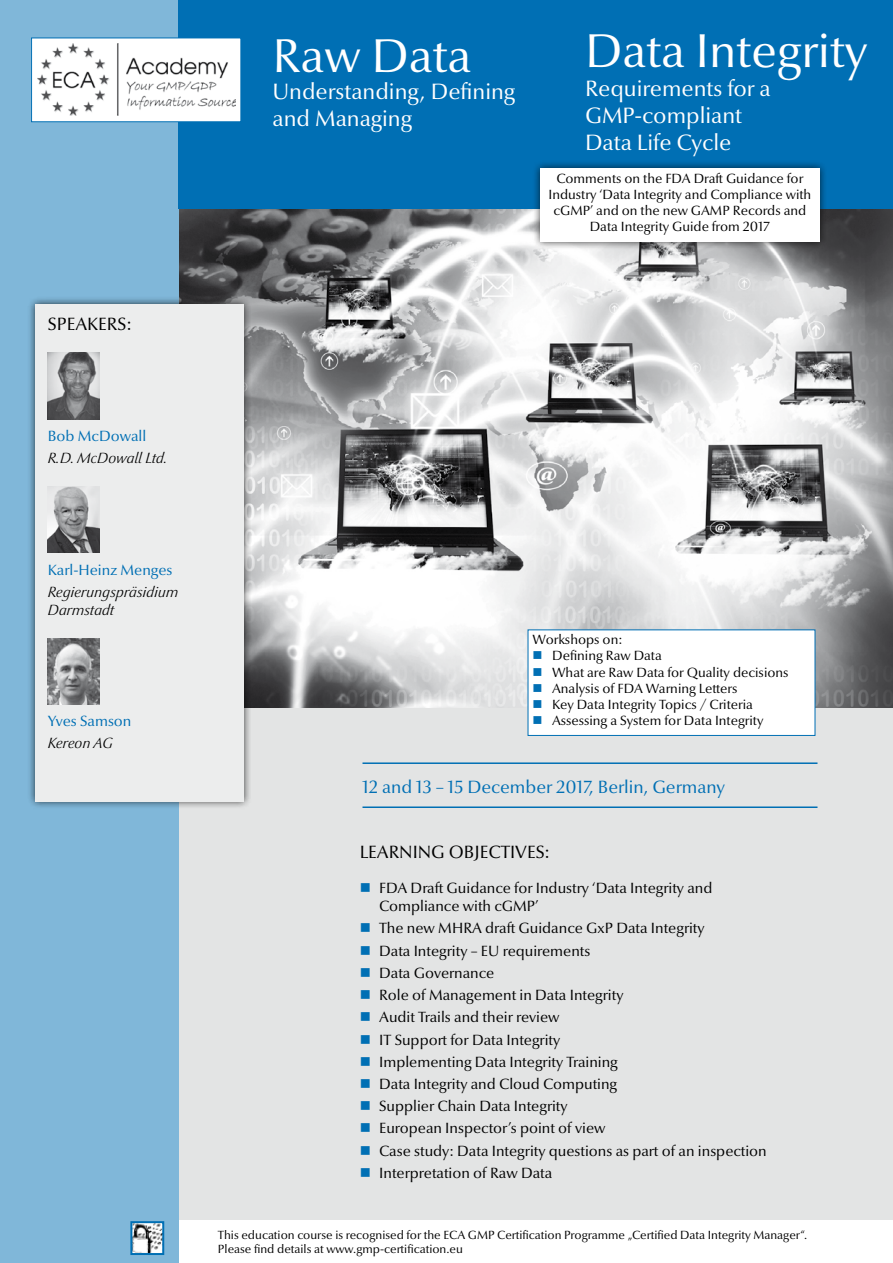
<style>
.page{position:relative;width:893px;height:1263px;background:#fff}
.page>*{position:absolute;margin:0;border:0;box-sizing:border-box;transform-origin:0 0}
.t1{font:48px "Optima Nova LT";color:#fff}
.t2{font:22.5px/27px "Optima Nova LT";color:#fff}
.t3{font:18px "Optima Nova LT";color:#006fb4}
.t4{font:18px "Optima Nova LT";color:#000}
.t5{font:15px/22.2px "Optima Nova LT";color:#000}
.t6{font:italic 300 15px/18px "Optima Nova LT";color:#000}
.t7{font:15px "Optima Nova LT";color:#006fb4}
.t8{font:13.5px/16.2px "Optima Nova LT";color:#000}
.t9{font:12px/14.4px "Optima Nova LT";color:#000}
</style>
<div class="page">
<img style="left:179px;top:208px;width:714px;height:500px">
<div style="left:176px;top:708px;width:717px;height:512px;background:#e3e4e4"></div>
<div style="left:1px;top:0;width:178px;height:1263px;background:#80b7d9"></div>
<div style="left:178px;top:0;width:715px;height:208px;background:#006fb4"></div>
<div style="left:27px;top:296px;width:224px;height:513px;background:#000;opacity:.75"></div>
<div style="left:35px;top:304px;width:208px;height:497px;background:#eceded"></div>
<img style="left:48px;top:353px;width:51px;height:66px">
<img style="left:48px;top:486px;width:51px;height:66px">
<img style="left:48px;top:638px;width:51px;height:66px">
<div style="left:32px;top:38px;width:209px;height:84px;background:#fff"></div>
<img style="left:38px;top:44px;width:198px;height:72px">
<hr style="left:362px;top:762px;width:455px;height:2px;background:#006fb4">
<hr style="left:362px;top:806px;width:455px;height:2px;background:#006fb4">
<div style="left:528px;top:630px;width:287px;height:105px;background:#fff"></div>
<div style="left:528px;top:629px;width:287px;height:107px;border:1px solid #006fb4"></div>
<img style="left:133px;top:1224px;width:28px;height:28px">
<div style="left:130px;top:1221px;width:34px;height:34px;border:2px solid #006fb4"></div>
<div style="left:532px;top:160px;width:296px;height:90px;background:#000;opacity:.75"></div>
<div style="left:540px;top:169px;width:280px;height:73px;background:#fff"></div>
<p class="t4" style="left:48px;top:313px;width:85px">SPEAKERS:</p>
<p class="t7" style="left:48px;top:427px;width:100px">Bob McDowall</p>
<p class="t6" style="left:48px;top:450px;width:121px">R.D. McDowall Ltd.</p>
<p class="t7" style="left:48px;top:561px;width:126px">Karl-Heinz Menges</p>
<p class="t6" style="left:48px;top:583px;width:132px">Regierungspräsidium<br>Darmstadt</p>
<p class="t7" style="left:48px;top:712px;width:85px">Yves Samson</p>
<p class="t6" style="left:48px;top:735px;width:67px">Kereon AG</p>
<h1 class="t1" style="left:272px;top:28px;width:200px">Raw Data</h1>
<h2 class="t2" style="left:272px;top:78px;width:244px">Understanding, Defining and Managing</h2>
<h1 class="t1" style="left:585px;top:23px;width:284px">Data Integrity</h1>
<h2 class="t2" style="left:585px;top:75px;width:187px">Requirements for a<br>GMP-compliant<br>Data Life Cycle</h2>
<p class="t8" style="left:548px;top:170px;width:264px;text-align:center">Comments on the FDA Draft Guidance for Industry ‘Data Integrity and Compliance with cGMP’ and on the new GAMP Records and Data Integrity Guide from 2017</p>
<p class="t8" style="left:552px;top:632px;width:238px;text-indent:-19px">Workshops on:<br>Defining Raw Data<br>What are Raw Data for Quality decisions<br>Analysis of FDA Warning Letters<br>Key Data Integrity Topics / Criteria<br>Assessing a System for Data Integrity</p>
<p class="t3" style="left:362px;top:776px;width:364px">12 and 13 – 15 December 2017, Berlin, Germany</p>
<p class="t4" style="left:360px;top:841px;width:192px">LEARNING OBJECTIVES:</p>
<p class="t5" style="left:379px;top:879px;width:335px;line-height:18px">FDA Draft Guidance for Industry ‘Data Integrity and<br>Compliance with cGMP’</p>
<p class="t5" style="left:379px;top:917px;width:389px">The new MHRA draft Guidance GxP Data Integrity<br>Data Integrity – EU requirements<br>Data Governance<br>Role of Management in Data Integrity<br>Audit Trails and their review<br>IT Support for Data Integrity<br>Implementing Data Integrity Training<br>Data Integrity and Cloud Computing<br>Supplier Chain Data Integrity<br>European Inspector’s point of view<br>Case study: Data Integrity questions as part of an inspection Interpretation of Raw Data</p>
<p class="t9" style="left:218px;top:1228px;width:591px">This education course is recognised for the ECA GMP Certification Programme „Certified Data Integrity Manager“.<br>Please find details at www.gmp-certification.eu</p>
</div>
